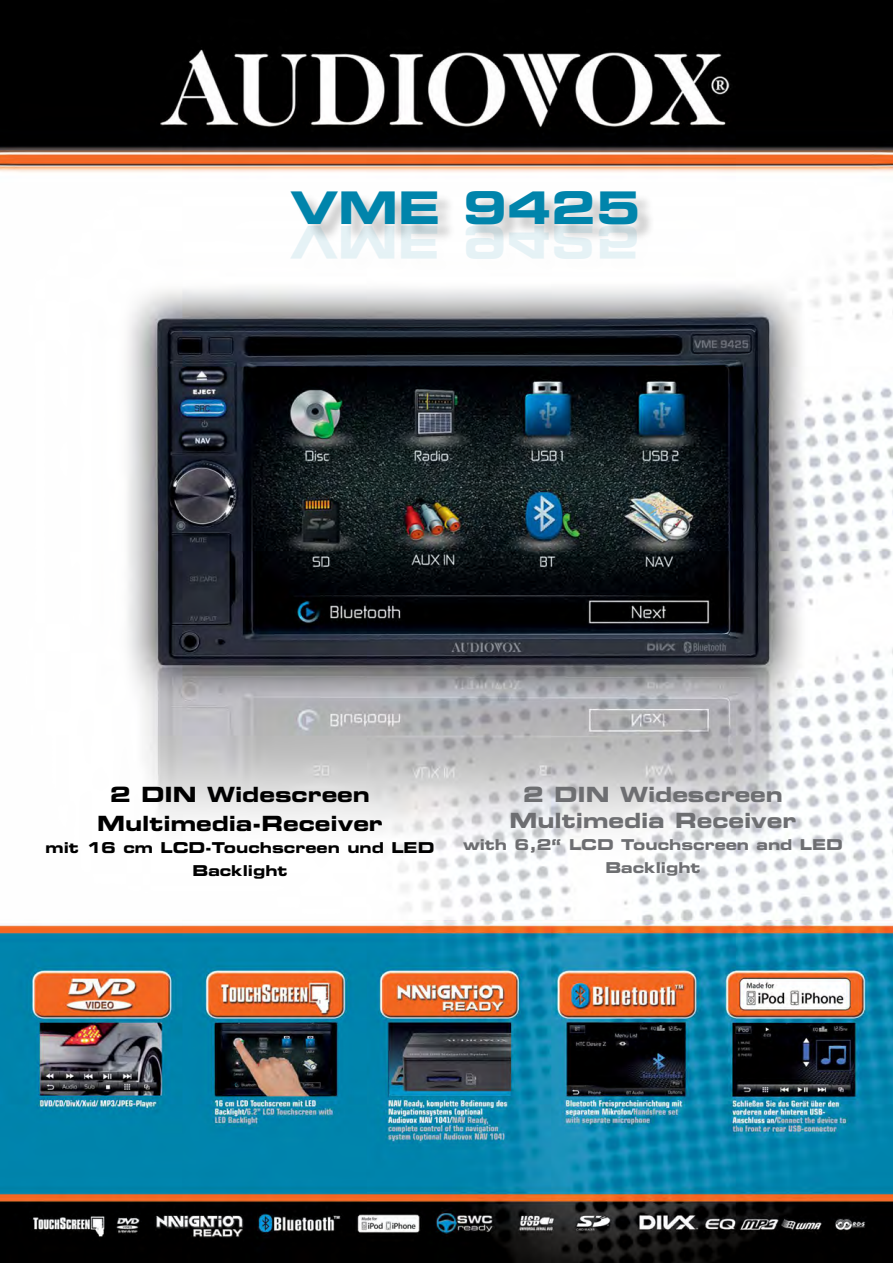
<style>
.page{position:relative;width:893px;height:1263px;background:#fff}
.page>*{position:absolute;margin:0;border:0;box-sizing:border-box;transform-origin:0 0}
.t1{font:45px "Eurostile LT Std Bold Ex 2";color:#0084ab}
.t2{font:21px/28.5px "Eurostile LT Std Bold Ex 2";color:#000;text-align:center}
.t3{font:21px/25.2px "Eurostile LT Std Bold Ex 2";color:#6d6e71;text-align:center}
.t4{font:15px/22.5px "Eurostile LT Std Bold Ex 2";color:#000;text-align:center}
.t5{font:15px/22.5px "Eurostile LT Std Bold Ex 2";color:#6d6e71;text-align:center}
</style>
<div class="page">
<img style="left:0;top:0;width:893px;height:1263px">
<div style="left:294px;top:193px;width:362px;height:49px;background:#000;opacity:.2"></div>
<div style="left:293px;top:228px;width:362px;height:49px;background:#000;opacity:.1"></div>
<h1 class="t1" style="left:290px;top:176px;width:352px">VME 9425</h1>
<h2 class="t2" style="left:97px;top:780px;width:287px">2 DIN Widescreen<br>Multimedia-Receiver</h2>
<p class="t4" style="left:46px;top:836px;width:390px">mit 16 cm LCD-Touchscreen und LED<br>Backlight</p>
<h2 class="t3" style="left:509px;top:782px;width:288px">2 DIN Widescreen<br>Multimedia Receiver</h2>
<p class="t5" style="left:463px;top:833px;width:381px">with 6,2“ LCD Touchscreen and LED<br>Backlight</p>
</div>
